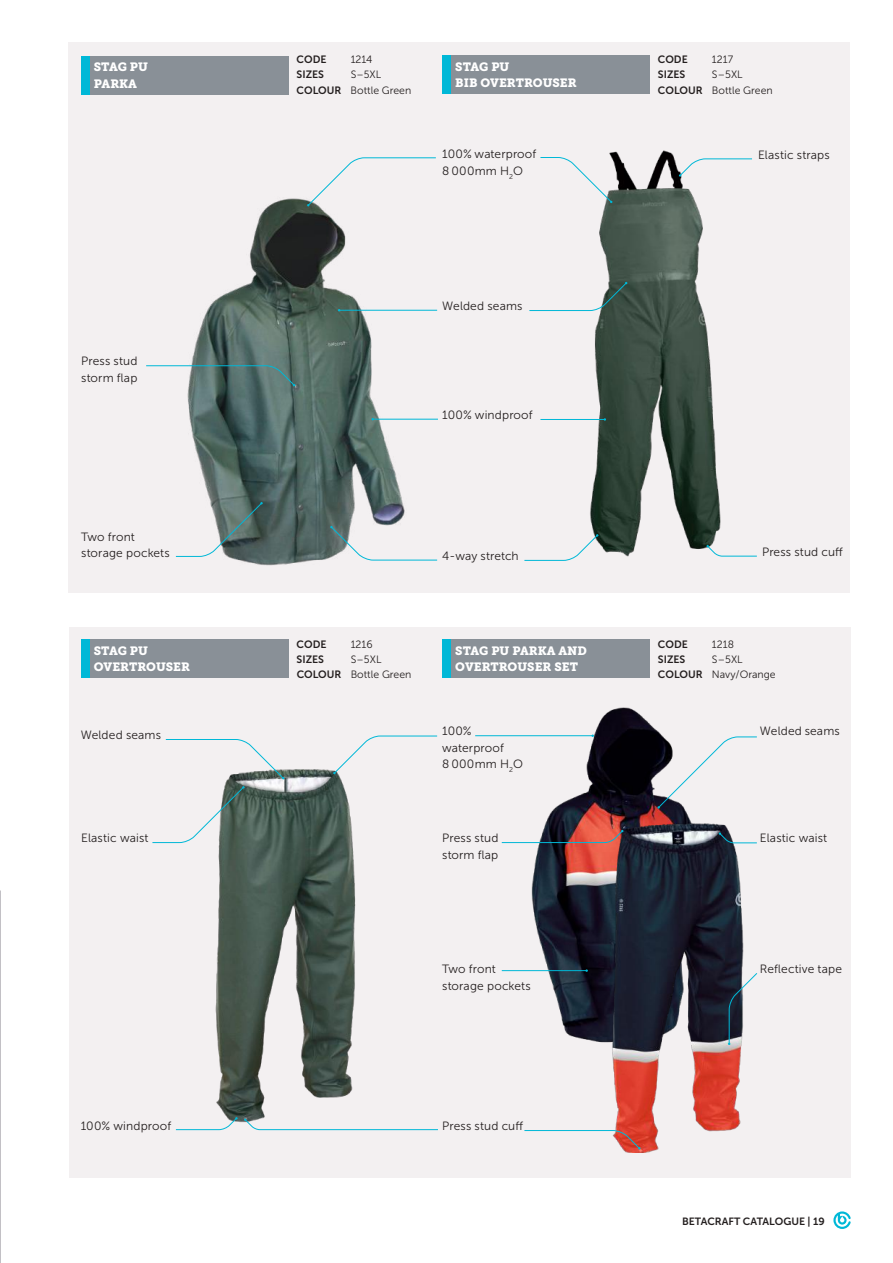
<style>
.page{position:relative;width:893px;height:1263px;background:#fff}
.page>*{position:absolute;margin:0;border:0;box-sizing:border-box;transform-origin:0 0}
.t1{font:12px/16.5px "Museo Sans 300";letter-spacing:.01em;color:#241f1f}
.t2{font:12px/16.2px "Museo Slab 900";color:#fff}
.t3{font:10.65px/15.1px "Museo Sans 300";color:#241f1f}
.t4{font:10.65px "Museo Sans 700";color:#241f1f}
.t5{font:10.5px "Museo Sans 700";color:#241f1f}
.s1{font-size:10.5px}
.s2{font-family:"Museo Sans 700"}
</style>
<div class="page">
<div style="left:69px;top:627px;width:782px;height:551px;background:#f3f0f1"></div>
<div style="left:68px;top:43px;width:782px;height:550px;background:#f3f0f1"></div>
<img style="left:187px;top:198px;width:225px;height:368px">
<img style="left:590px;top:150px;width:131px;height:407px">
<img style="left:215px;top:769px;width:141px;height:354px">
<hr style="left:373px;top:419px;width:65px;height:1px;background:#00b8d7">
<svg style="left:146px;top:365px;width:149px;height:21px"></svg>
<svg style="left:330px;top:526px;width:108px;height:35px"></svg>
<svg style="left:524px;top:534px;width:74px;height:27px"></svg>
<hr style="left:540px;top:419px;width:65px;height:1px;background:#00b8d7">
<hr style="left:339px;top:310px;width:98px;height:1px;background:#00b8d7">
<svg style="left:307px;top:157px;width:129px;height:49px"></svg>
<svg style="left:540px;top:157px;width:72px;height:46px"></svg>
<svg style="left:679px;top:158px;width:73px;height:19px"></svg>
<svg style="left:706px;top:545px;width:51px;height:12px"></svg>
<div style="left:90px;top:56px;width:199px;height:38px;background:#899097"></div>
<div style="left:451px;top:56px;width:199px;height:38px;background:#899097"></div>
<div style="left:81px;top:56px;width:8px;height:38px;background:#00b8d7"></div>
<div style="left:442px;top:55px;width:9px;height:39px;background:#00b8d7"></div>
<div style="left:90px;top:640px;width:199px;height:38px;background:#899097"></div>
<div style="left:81px;top:640px;width:8px;height:38px;background:#00b8d7"></div>
<div style="left:451px;top:640px;width:199px;height:38px;background:#899097"></div>
<div style="left:442px;top:640px;width:9px;height:38px;background:#00b8d7"></div>
<img style="left:529px;top:707px;width:162px;height:336px">
<img style="left:611px;top:822px;width:137px;height:330px">
<svg style="left:529px;top:282px;width:98px;height:29px"></svg>
<svg style="left:175px;top:502px;width:88px;height:55px"></svg>
<svg style="left:165px;top:739px;width:119px;height:40px"></svg>
<svg style="left:333px;top:735px;width:105px;height:39px"></svg>
<svg style="left:152px;top:786px;width:93px;height:57px"></svg>
<svg style="left:175px;top:1117px;width:63px;height:13px"></svg>
<hr style="left:475px;top:735px;width:118px;height:1px;background:#00b8d7">
<svg style="left:524px;top:1130px;width:117px;height:19px"></svg>
<svg style="left:244px;top:1118px;width:194px;height:12px"></svg>
<svg style="left:501px;top:830px;width:122px;height:13px"></svg>
<hr style="left:502px;top:970px;width:85px;height:1px;background:#00b8d7">
<svg style="left:719px;top:832px;width:38px;height:11px"></svg>
<svg style="left:657px;top:736px;width:100px;height:73px"></svg>
<svg style="left:728px;top:972px;width:30px;height:73px"></svg>
<svg style="left:833px;top:1211px;width:18px;height:18px"></svg>
<p class="t2" style="left:94px;top:59px;width:56px">STAG PU<br>PARKA</p>
<p class="t4" style="left:297px;top:54px;width:31px">CODE</p>
<p class="t3" style="left:351px;top:52px;width:23px">1214</p>
<p class="t4" style="left:297px;top:69px;width:29px">SIZES</p>
<p class="t3" style="left:297px;top:67px;width:116px;text-indent:54px">S <span class="s1">–5</span>XL<br><span class="s2">COLOUR</span> Bottle Green</p>
<p class="t2" style="left:455px;top:59px;width:123px">STAG PU<br>BIB OVERTROUSER</p>
<p class="t4" style="left:658px;top:54px;width:31px">CODE</p>
<p class="t3" style="left:712px;top:52px;width:23px">1217</p>
<p class="t4" style="left:658px;top:69px;width:29px">SIZES</p>
<p class="t3" style="left:658px;top:67px;width:116px;text-indent:54px">S <span class="s1">–</span> 5XL<br><span class="s2">COLOUR</span> Bottle Green</p>
<p class="t1" style="left:442px;top:146px;width:96px">100% waterproof</p>
<p class="t1" style="left:758px;top:147px;width:73px">Elastic straps</p>
<p class="t1" style="left:442px;top:162px;width:82px">8 000mm H<sub>2</sub>O</p>
<p class="t1" style="left:442px;top:297px;width:82px">Welded seams</p>
<p class="t1" style="left:81px;top:353px;width:58px">Press stud storm flap</p>
<p class="t1" style="left:442px;top:407px;width:92px">100% windproof</p>
<p class="t1" style="left:81px;top:528px;width:90px">Two front storage pockets</p>
<p class="t1" style="left:442px;top:548px;width:78px">4-way stretch</p>
<p class="t1" style="left:762px;top:543px;width:82px">Press stud cuff</p>
<p class="t2" style="left:94px;top:643px;width:98px">STAG PU<br>OVERTROUSER</p>
<p class="t4" style="left:297px;top:638px;width:31px">CODE</p>
<p class="t3" style="left:351px;top:636px;width:23px">1216</p>
<p class="t4" style="left:297px;top:653px;width:29px">SIZES</p>
<p class="t3" style="left:297px;top:652px;width:116px;text-indent:54px">S <span class="s1">–</span> 5XL<br><span class="s2">COLOUR</span> Bottle Green</p>
<p class="t2" style="left:455px;top:643px;width:133px">STAG PU PARKA AND<br>OVERTROUSER SET</p>
<p class="t4" style="left:658px;top:638px;width:31px">CODE</p>
<p class="t3" style="left:712px;top:636px;width:24px">1218</p>
<p class="t4" style="left:658px;top:653px;width:29px">SIZES</p>
<p class="t3" style="left:658px;top:652px;width:119px;text-indent:54px">S <span class="s1">–</span> 5XL<br><span class="s2">COLOUR</span> Navy/Orange</p>
<p class="t1" style="left:81px;top:726px;width:82px">Welded seams</p>
<p class="t1" style="left:442px;top:723px;width:82px">100% waterproof<br>8 000mm H<sub>2</sub>O</p>
<p class="t1" style="left:760px;top:723px;width:81px">Welded seams</p>
<p class="t1" style="left:81px;top:830px;width:69px">Elastic waist</p>
<p class="t1" style="left:442px;top:830px;width:58px">Press stud storm flap</p>
<p class="t1" style="left:760px;top:830px;width:69px">Elastic waist</p>
<p class="t1" style="left:442px;top:961px;width:90px">Two front storage pockets</p>
<p class="t1" style="left:760px;top:961px;width:84px">Reflective tape</p>
<p class="t1" style="left:81px;top:1117px;width:92px">100% windproof</p>
<p class="t1" style="left:442px;top:1117px;width:82px">Press stud cuff</p>
<p class="t5" style="left:682px;top:1216px;width:144px">BETACRAFT CATALOGUE | 19</p>
</div>
